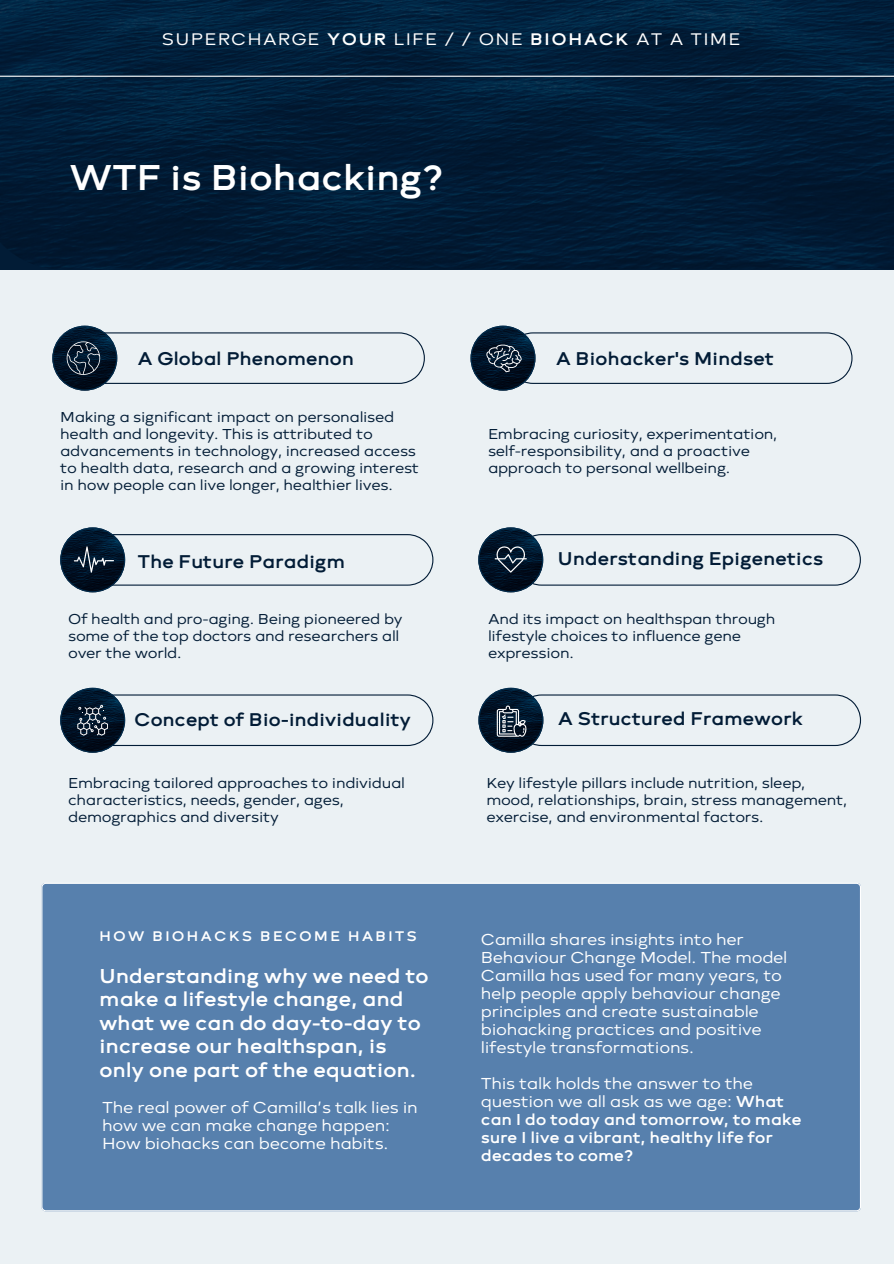
<style>
.page{position:relative;width:894px;height:1264px;background:#fff}
.page>*{position:absolute;margin:0;border:0;box-sizing:border-box;transform-origin:0 0}
.t1{font:700 37.5px "Brooklyn";letter-spacing:-.02em;color:#fff}
.t2{font:700 21px/23.5px "Brooklyn";letter-spacing:-.02em;color:#fff}
.t3{font:700 19.35px "Brooklyn";letter-spacing:-.02em;color:#021c36}
.t4{font:700 19.2px "Brooklyn";letter-spacing:-.02em;color:#021c36}
.t5{font:17.55px "Brooklyn";letter-spacing:.07em;color:#fff}
.t6{font:16.5px/18px "Brooklyn";letter-spacing:-.02em;color:#fff}
.t7{font:700 16.5px/18px "Brooklyn";letter-spacing:-.02em;color:#fff}
.t8{font:15px/16.8px "Brooklyn";letter-spacing:-.02em;color:#021c36}
.t9{font:700 14.55px "Brooklyn";letter-spacing:.13em;color:#fff}
.s1{font-weight:700}
.s2{font-weight:400}
</style>
<div class="page">
<div style="left:0;top:0;width:893px;height:1263px;background:#ebf1f4"></div>
<div style="left:41px;top:883px;width:819px;height:328px;background:#5780ad"></div>
<img style="left:0;top:0;width:893px;height:269px">
<hr style="left:0;top:76px;width:893px;height:1px;background:#fff">
<svg style="left:52px;top:326px;width:373px;height:64px"></svg>
<svg style="left:470px;top:326px;width:382px;height:64px"></svg>
<svg style="left:60px;top:527px;width:373px;height:65px"></svg>
<svg style="left:478px;top:527px;width:382px;height:65px"></svg>
<svg style="left:60px;top:687px;width:373px;height:65px"></svg>
<svg style="left:478px;top:687px;width:382px;height:65px"></svg>
<h3 class="t5" style="left:162px;top:28px;width:579px">SUPERCHARGE <span class="s1">YOUR</span> LIFE / / ONE <span class="s1">BIOHACK</span> AT A TIME</h3>
<p class="t1" style="left:69px;top:154px;width:376px">WTF is Biohacking?</p>
<p class="t3" style="left:138px;top:346px;width:218px">A Global Phenomenon</p>
<p class="t8" style="left:60px;top:408px;width:360px">Making a significant impact on personalised health and longevity. This is attributed to advancements in technology, increased access to health data, research and a growing interest in how people can live longer, healthier lives.</p>
<p class="t3" style="left:138px;top:549px;width:209px">The Future Paradigm</p>
<h3 class="t8" style="left:68px;top:610px;width:336px">Of health and pro-aging. Being pioneered by some of the top doctors and researchers all over the world.</h3>
<p class="t4" style="left:134px;top:708px;width:278px">Concept of Bio-individuality</p>
<p class="t8" style="left:68px;top:774px;width:338px">Embracing tailored approaches to individual characteristics, needs, gender, ages, demographics and diversity</p>
<p class="t9" style="left:99px;top:927px;width:319px">HOW BIOHACKS BECOME HABITS</p>
<p class="t2" style="left:99px;top:963px;width:331px">Understanding why we need to make a lifestyle change, and what we can do day-to-day to increase our healthspan, is only one part of the equation.</p>
<p class="t6" style="left:102px;top:1097px;width:317px">The real power of Camilla’s talk lies in how we can make change happen:<br>How biohacks can become habits.</p>
<p class="t3" style="left:555px;top:346px;width:220px">A Biohacker's Mindset</p>
<p class="t8" style="left:488px;top:425px;width:291px">Embracing curiosity, experimentation, self-responsibility, and a proactive approach to personal wellbeing.</p>
<p class="t3" style="left:557px;top:546px;width:267px">Understanding Epigenetics</p>
<h3 class="t8" style="left:488px;top:610px;width:289px">And its impact on healthspan through lifestyle choices to influence gene expression.</h3>
<p class="t3" style="left:557px;top:707px;width:247px">A Structured Framework</p>
<h3 class="t8" style="left:486px;top:774px;width:362px">Key lifestyle pillars include nutrition, sleep, mood, relationships, brain, stress management, exercise, and environmental factors.</h3>
<h3 class="t6" style="left:480px;top:929px;width:308px">Camilla shares insights into her Behaviour Change Model. The model Camilla has used for many years, to help people apply behaviour change principles and create sustainable biohacking practices and positive lifestyle transformations.</h3>
<p class="t7" style="left:480px;top:1073px;width:322px"><span class="s2">This talk holds the answer to the question we all ask as we age:</span> What can I do today and tomorrow, to make sure I live a vibrant, healthy life for decades to come?</p>
</div>
